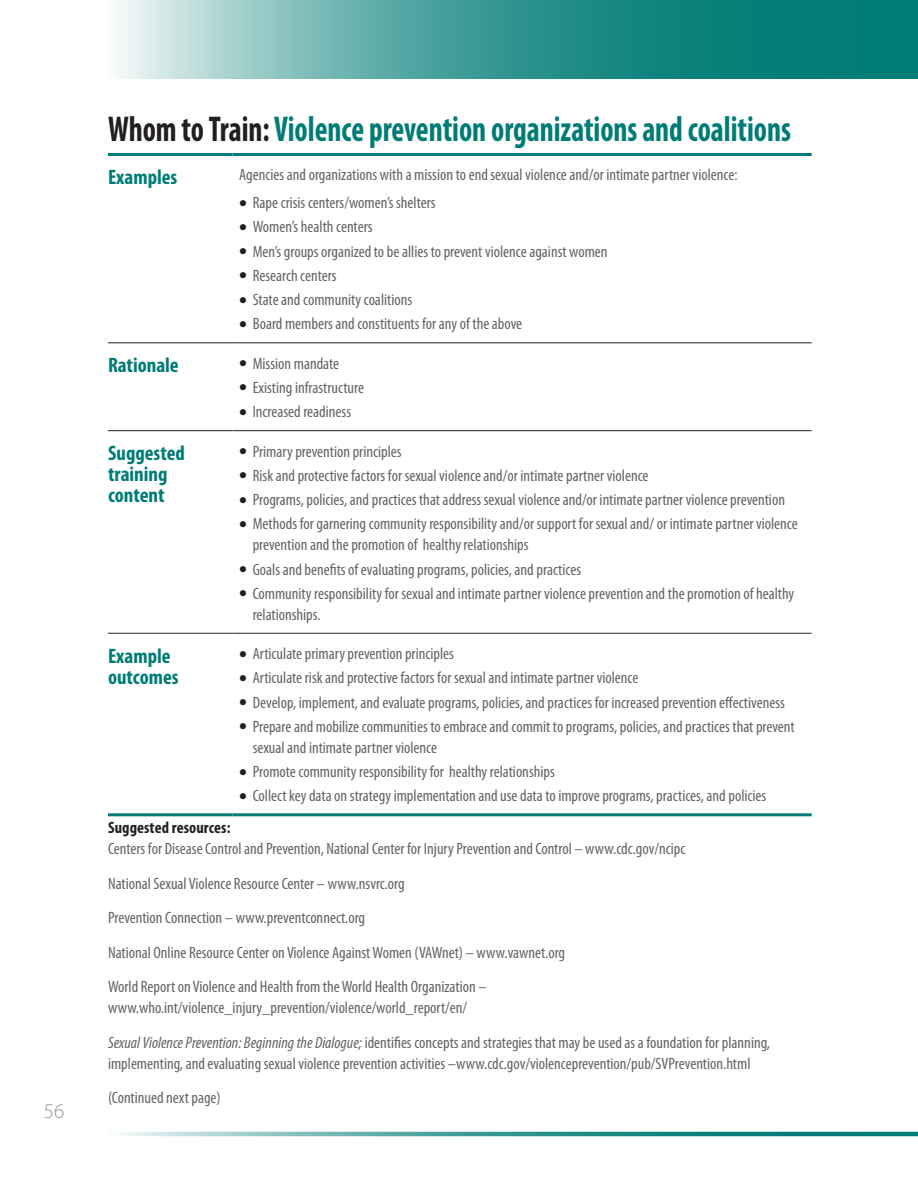
<style>
.page{position:relative;width:918px;height:1188px;background:#fff}
.page>*{position:absolute;margin:0;border:0;box-sizing:border-box;transform-origin:0 0}
.table_title{font:700 condensed 36px "Myriad Pro";color:#007c76;scale:.85 1}
.table_column_heading{font:700 condensed 21px/21px "Myriad Pro";color:#007c76}
.t1{font:300 21px "Myriad Pro";color:#939598}
.table_body_bullets_a{font:condensed 16.5px/21px "Myriad Pro";color:#636467}
.table_body{font:condensed 16.5px/21px "Myriad Pro";color:#636467}
.table_row_heading{font:700 condensed 16.5px "Myriad Pro";letter-spacing:.005em;color:#231f20}
.s1{color:#231f20}
.s2{font-style:italic}
</style>
<div class="page">
<hr style="left:108px;top:153px;width:124px;height:3px;background:#007c76">
<hr style="left:232px;top:153px;width:580px;height:3px;background:#007c76">
<hr style="left:108px;top:813px;width:124px;height:3px;background:#007c76">
<hr style="left:232px;top:813px;width:580px;height:3px;background:#007c76">
<hr style="left:108px;top:342px;width:124px;height:1px;background:#231f20">
<hr style="left:232px;top:342px;width:580px;height:1px;background:#231f20">
<hr style="left:108px;top:430px;width:124px;height:1px;background:#231f20">
<hr style="left:232px;top:430px;width:580px;height:1px;background:#231f20">
<hr style="left:108px;top:633px;width:124px;height:1px;background:#231f20">
<hr style="left:232px;top:633px;width:580px;height:1px;background:#231f20">
<svg style="left:118px;top:0;width:799px;height:79px;background:#47a09c"></svg>
<svg style="left:118px;top:1132px;width:799px;height:4px;background:#47a09c"></svg>
<hr style="left:917px;top:0;width:1px;height:80px;background:#007c76">
<p class="t1" style="left:44px;top:1100px;width:22px">56</p>
<p class="table_title" style="left:108px;top:109px;width:805px"><span class="s1">Whom to Train:</span> Violence prevention organizations and coalitions</p>
<p class="table_column_heading" style="left:108px;top:167px;width:71px">Examples</p>
<p class="table_body" style="left:239px;top:165px;width:500px">Agencies and organizations with a mission to end sexual violence and/or intimate partner violence:</p>
<p class="table_body_bullets_a" style="left:253px;top:193px;width:184px">Rape crisis centers/women’s shelters</p>
<p class="table_body_bullets_a" style="left:253px;top:217px;width:121px">Women’s health centers</p>
<p class="table_body_bullets_a" style="left:253px;top:241px;width:356px">Men’s groups organized to be allies to prevent violence against women</p>
<p class="table_body_bullets_a" style="left:253px;top:265px;width:86px">Research centers</p>
<p class="table_body_bullets_a" style="left:253px;top:289px;width:161px">State and community coalitions</p>
<p class="table_body_bullets_a" style="left:253px;top:314px;width:271px">Board members and constituents for any of the above</p>
<p class="table_column_heading" style="left:108px;top:355px;width:72px">Rationale</p>
<p class="table_body_bullets_a" style="left:253px;top:353px;width:88px">Mission mandate</p>
<p class="table_body_bullets_a" style="left:253px;top:377px;width:113px">Existing infrastructure</p>
<p class="table_body_bullets_a" style="left:253px;top:402px;width:100px">Increased readiness</p>
<p class="table_column_heading" style="left:108px;top:443px;width:78px">Suggested training content</p>
<p class="table_body_bullets_a" style="left:253px;top:441px;width:150px">Primary prevention principles</p>
<p class="table_body_bullets_a" style="left:253px;top:465px;width:397px">Risk and protective factors for sexual violence and/or intimate partner violence</p>
<p class="table_body_bullets_a" style="left:253px;top:489px;width:534px">Programs, policies, and practices that address sexual violence and/or intimate partner violence prevention</p>
<p class="table_body_bullets_a" style="left:253px;top:514px;width:547px">Methods for garnering community responsibility and/or support for sexual and/ or intimate partner violence prevention and the promotion of healthy relationships</p>
<p class="table_body_bullets_a" style="left:253px;top:559px;width:330px">Goals and benefits of evaluating programs, policies, and practices</p>
<p class="table_body_bullets_a" style="left:253px;top:583px;width:543px">Community responsibility for sexual and intimate partner violence prevention and the promotion of healthy relationships.</p>
<p class="table_column_heading" style="left:108px;top:645px;width:72px">Example outcomes</p>
<p class="table_body_bullets_a" style="left:253px;top:644px;width:203px">Articulate primary prevention principles</p>
<p class="table_body_bullets_a" style="left:253px;top:668px;width:387px">Articulate risk and protective factors for sexual and intimate partner violence</p>
<p class="table_body_bullets_a" style="left:253px;top:692px;width:534px">Develop, implement, and evaluate programs, policies, and practices for increased prevention effectiveness</p>
<p class="table_body_bullets_a" style="left:253px;top:716px;width:544px">Prepare and mobilize communities to embrace and commit to programs, policies, and practices that prevent sexual and intimate partner violence</p>
<p class="table_body_bullets_a" style="left:253px;top:761px;width:304px">Promote community responsibility for healthy relationships</p>
<p class="table_body_bullets_a" style="left:253px;top:786px;width:515px">Collect key data on strategy implementation and use data to improve programs, practices, and policies</p>
<p class="table_row_heading" style="left:108px;top:819px;width:124px">Suggested resources:</p>
<p class="table_body" style="left:108px;top:839px;width:579px">Centers for Disease Control and Prevention, National Center for Injury Prevention and Control – www.cdc.gov/ncipc</p>
<p class="table_body" style="left:108px;top:873px;width:298px">National Sexual Violence Resource Center – www.nsvrc.org</p>
<p class="table_body" style="left:108px;top:908px;width:259px">Prevention Connection – www.preventconnect.org</p>
<p class="table_body" style="left:108px;top:942px;width:459px">National Online Resource Center on Violence Against Women (VAWnet) – www.vawnet.org</p>
<p class="table_body" style="left:108px;top:977px;width:380px">World Report on Violence and Health from the World Health Organization – www.who.int/violence_injury_prevention/violence/world_report/en/</p>
<p class="table_body" style="left:108px;top:1032px;width:664px"><span class="s2">Sexual Violence Prevention: Beginning the Dialogue;</span> identifies concepts and strategies that may be used as a foundation for planning, implementing, and evaluating sexual violence prevention activities –www.cdc.gov/violenceprevention/pub/SVPrevention.html</p>
<p class="table_body" style="left:108px;top:1088px;width:114px">(Continued next page)</p>
</div>
